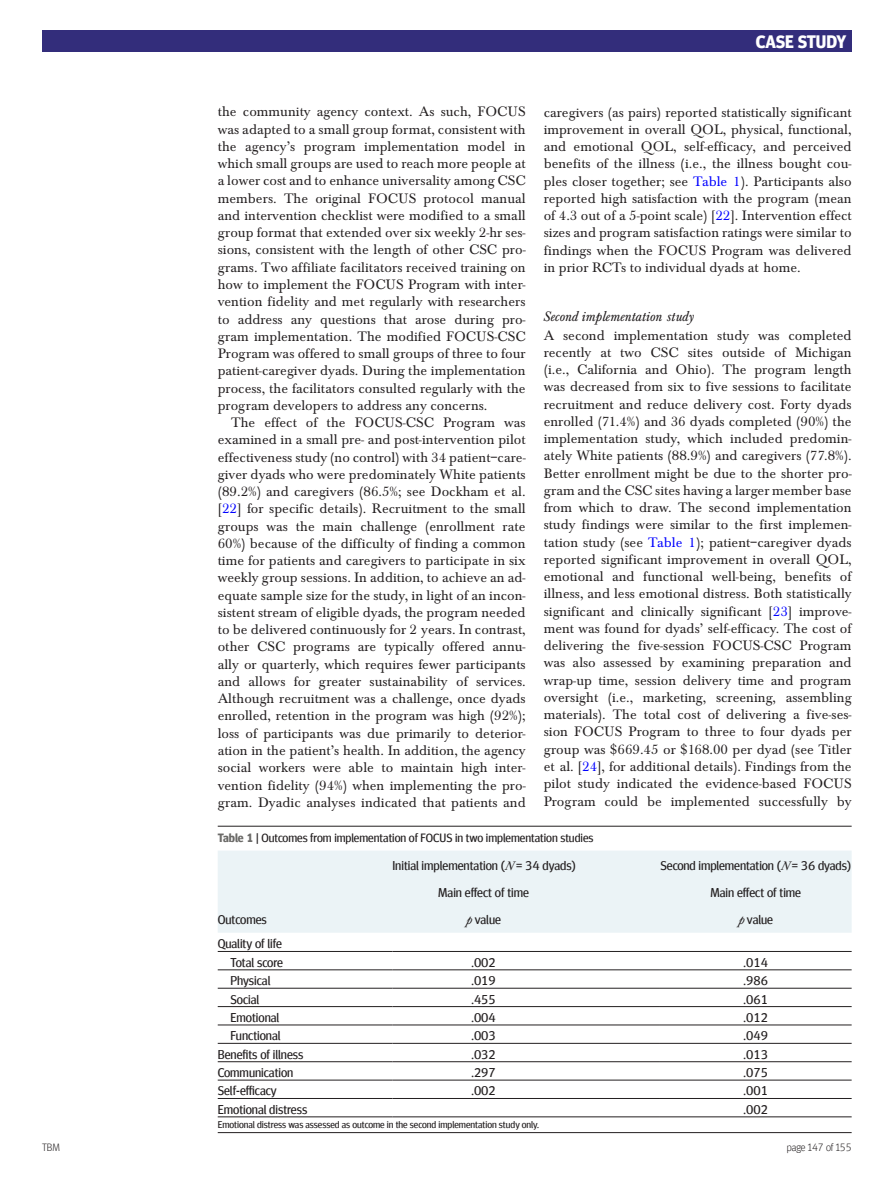
<style>
.page{position:relative;width:894px;height:1186px;background:#fff}
.page>*{position:absolute;margin:0;border:0;box-sizing:border-box;transform-origin:0 0}
.t1{font:700 18px "Meta Headline Offc";color:#fff}
.t2{font:14.25px/17.2px "Baskerville EF";color:#231f20;text-align:justify}
.t3{font:italic 14.25px "Baskerville EF";color:#231f20}
.t4{font:12.75px/18.3px "Meta Headline Offc";color:#231f20;text-align:right}
.t5{font:12px "Meta Headline Offc";color:#231f20}
.t6{font:300 10.5px "Meta Headline Offc";color:#231f20}
.t7{font:9.75px "Meta Headline Offc";color:#231f20}
.s1{color:#00f}
.s2{font-weight:700;color:#6b6a68}
.s3{font-family:"Baskerville EF";font-style:italic}
</style>
<div class="page">
<div style="left:42px;top:30px;width:809px;height:21px;background:#332d7b"></div>
<hr style="left:218px;top:826px;width:633px;height:1px;background:#231f20">
<hr style="left:218px;top:1132px;width:633px;height:1px;background:#231f20">
<div style="left:218px;top:851px;width:633px;height:82px;background:#ebf3f6"></div>
<hr style="left:218px;top:951px;width:174px;height:1px;background:#231f20">
<hr style="left:392px;top:951px;width:267px;height:1px;background:#231f20">
<hr style="left:659px;top:951px;width:192px;height:1px;background:#231f20">
<hr style="left:218px;top:969px;width:174px;height:1px;background:#231f20">
<hr style="left:392px;top:969px;width:267px;height:1px;background:#231f20">
<hr style="left:659px;top:969px;width:192px;height:1px;background:#231f20">
<hr style="left:218px;top:988px;width:174px;height:1px;background:#231f20">
<hr style="left:392px;top:988px;width:267px;height:1px;background:#231f20">
<hr style="left:659px;top:988px;width:192px;height:1px;background:#231f20">
<hr style="left:218px;top:1006px;width:174px;height:1px;background:#231f20">
<hr style="left:392px;top:1006px;width:267px;height:1px;background:#231f20">
<hr style="left:659px;top:1006px;width:192px;height:1px;background:#231f20">
<hr style="left:218px;top:1024px;width:174px;height:1px;background:#231f20">
<hr style="left:392px;top:1024px;width:267px;height:1px;background:#231f20">
<hr style="left:659px;top:1024px;width:192px;height:1px;background:#231f20">
<hr style="left:218px;top:1043px;width:174px;height:1px;background:#231f20">
<hr style="left:392px;top:1043px;width:267px;height:1px;background:#231f20">
<hr style="left:659px;top:1043px;width:192px;height:1px;background:#231f20">
<hr style="left:218px;top:1061px;width:174px;height:1px;background:#231f20">
<hr style="left:392px;top:1061px;width:267px;height:1px;background:#231f20">
<hr style="left:659px;top:1061px;width:192px;height:1px;background:#231f20">
<hr style="left:218px;top:1080px;width:174px;height:1px;background:#231f20">
<hr style="left:392px;top:1080px;width:267px;height:1px;background:#231f20">
<hr style="left:659px;top:1080px;width:192px;height:1px;background:#231f20">
<hr style="left:218px;top:1116px;width:174px;height:1px;background:#231f20">
<hr style="left:392px;top:1116px;width:267px;height:1px;background:#231f20">
<hr style="left:659px;top:1116px;width:192px;height:1px;background:#231f20">
<hr style="left:218px;top:1098px;width:174px;height:1px;background:#231f20">
<hr style="left:392px;top:1098px;width:267px;height:1px;background:#231f20">
<hr style="left:659px;top:1098px;width:192px;height:1px;background:#231f20">
<p class="t1" style="left:755px;top:31px;width:92px">CASE STUDY</p>
<p class="t2" style="left:218px;top:103px;width:309px">the community agency context. As such, FOCUS was adapted to a small group format, consistent with the agency’s program implementation model in which small groups are used to reach more people at a lower cost and to enhance universality among CSC members. The original FOCUS protocol manual and intervention checklist were modified to a small group format that extended over six weekly 2-hr ses&shy;sions, consistent with the length of other CSC pro&shy;grams. Two affiliate facilitators received training on how to implement the FOCUS Program with inter&shy;vention fidelity and met regularly with researchers to address any questions that arose during pro&shy;gram implementation. The modified FOCUS-CSC Program was offered to small groups of three to four patient-caregiver dyads. During the implementation process, the facilitators consulted regularly with the program developers to address any concerns.</p>
<p class="t2" style="left:218px;top:414px;width:309px;text-indent:13px">The effect of the FOCUS-CSC Program was examined in a small pre- and post-intervention pilot effectiveness study (no control) with 34 patient–care&shy;giver dyads who were predominately White patients (89.2%) and caregivers (86.5%; see Dockham et al. [<span class="s1">22</span>] for specific details). Recruitment to the small groups was the main challenge (enrollment rate 60%) because of the difficulty of finding a common time for patients and caregivers to participate in six weekly group sessions. In addition, to achieve an ad&shy;equate sample size for the study, in light of an incon&shy;sistent stream of eligible dyads, the program needed to be delivered continuously for 2 years. In contrast, other CSC programs are typically offered annu&shy;ally or quarterly, which requires fewer participants and allows for greater sustainability of services.<br>Although recruitment was a challenge, once dyads enrolled, retention in the program was high (92%); loss of participants was due primarily to deterior&shy;ation in the patient’s health. In addition, the agency social workers were able to maintain high inter&shy;vention fidelity (94%) when implementing the pro&shy;gram. Dyadic analyses indicated that patients and</p>
<p class="t2" style="left:543px;top:104px;width:309px">caregivers (as pairs) reported statistically significant improvement in overall QOL, physical, functional, and emotional QOL, self-efficacy, and perceived benefits of the illness (i.e., the illness bought cou&shy;ples closer together; see <span class="s1">Table 1</span>). Participants also reported high satisfaction with the program (mean of 4.3 out of a 5-point scale) [<span class="s1">22</span>]. Intervention effect sizes and program satisfaction ratings were similar to findings when the FOCUS Program was delivered in prior RCTs to individual dyads at home.</p>
<p class="t3" style="left:543px;top:308px;width:152px">Second implementation study</p>
<p class="t2" style="left:543px;top:327px;width:309px">A second implementation study was completed recently at two CSC sites outside of Michigan (i.e., California and Ohio). The program length was decreased from six to five sessions to facilitate recruitment and reduce delivery cost. Forty dyads enrolled (71.4%) and 36 dyads completed (90%) the implementation study, which included predomin&shy;ately White patients (88.9%) and caregivers (77.8%).<br>Better enrollment might be due to the shorter pro&shy;gram and the CSC sites having a larger member base from which to draw. The second implementation study findings were similar to the first implemen&shy;tation study (see <span class="s1">Table 1</span>); patient–caregiver dyads reported significant improvement in overall QOL, emotional and functional well-being, benefits of illness, and less emotional distress. Both statistically significant and clinically significant [<span class="s1">23</span>] improve&shy;ment was found for dyads’ self-efficacy. The cost of delivering the five-session FOCUS-CSC Program was also assessed by examining preparation and wrap-up time, session delivery time and program oversight (i.e., marketing, screening, assembling materials). The total cost of delivering a five-ses&shy;sion FOCUS Program to three to four dyads per group was $669.45 or $168.00 per dyad (see Titler et al. [<span class="s1">24</span>], for additional details). Findings from the pilot study indicated the evidence-based FOCUS Program could be implemented successfully by</p>
<p class="t5" style="left:218px;top:830px;width:377px"><span class="s2">Table 1</span> | Outcomes from implementation of FOCUS in two implementation studies</p>
<p class="t4" style="left:218px;top:911px;width:51px">Outcomes</p>
<p class="t4" style="left:218px;top:935px;width:67px">Quality of life<br>Total score</p>
<p class="t4" style="left:392px;top:856px;width:185px">Initial implementation (<span class="s3">N</span> = 34 dyads)</p>
<p class="t4" style="left:660px;top:856px;width:192px">Second implementation (<span class="s3">N</span> = 36 dyads)</p>
<p class="t4" style="left:438px;top:884px;width:92px">Main effect of time</p>
<p class="t4" style="left:710px;top:884px;width:92px">Main effect of time</p>
<p class="t4" style="left:466px;top:911px;width:36px"><span class="s3">p</span> value</p>
<p class="t4" style="left:738px;top:911px;width:36px"><span class="s3">p</span> value</p>
<p class="t4" style="left:471px;top:953px;width:26px">.002</p>
<p class="t4" style="left:743px;top:953px;width:26px">.014</p>
<p class="t4" style="left:230px;top:972px;width:41px">Physical</p>
<p class="t4" style="left:471px;top:972px;width:26px">.019</p>
<p class="t4" style="left:743px;top:972px;width:26px">.986</p>
<p class="t4" style="left:230px;top:990px;width:30px">Social</p>
<p class="t4" style="left:471px;top:990px;width:26px">.455</p>
<p class="t4" style="left:743px;top:990px;width:26px">.061</p>
<p class="t4" style="left:230px;top:1008px;width:50px">Emotional</p>
<p class="t4" style="left:471px;top:1008px;width:26px">.004</p>
<p class="t4" style="left:743px;top:1008px;width:26px">.012</p>
<p class="t4" style="left:230px;top:1027px;width:51px">Functional</p>
<p class="t4" style="left:471px;top:1027px;width:26px">.003</p>
<p class="t4" style="left:743px;top:1027px;width:26px">.049</p>
<p class="t4" style="left:218px;top:1045px;width:87px">Benefits of illness</p>
<p class="t4" style="left:471px;top:1045px;width:26px">.032</p>
<p class="t4" style="left:743px;top:1045px;width:26px">.013</p>
<p class="t4" style="left:218px;top:1064px;width:77px">Communication</p>
<p class="t4" style="left:471px;top:1064px;width:26px">.297</p>
<p class="t4" style="left:743px;top:1064px;width:26px">.075</p>
<p class="t4" style="left:218px;top:1082px;width:61px">Self-efficacy</p>
<p class="t4" style="left:471px;top:1082px;width:26px">.002</p>
<p class="t4" style="left:743px;top:1082px;width:26px">.001</p>
<p class="t4" style="left:218px;top:1100px;width:91px">Emotional distress</p>
<p class="t4" style="left:743px;top:1100px;width:26px">.002</p>
<p class="t7" style="left:218px;top:1119px;width:322px">Emotional distress was assessed as outcome in the second implementation study only.</p>
<p class="t6" style="left:42px;top:1141px;width:19px">TBM</p>
<p class="t6" style="left:786px;top:1141px;width:66px">page 147 of 155</p>
</div>
